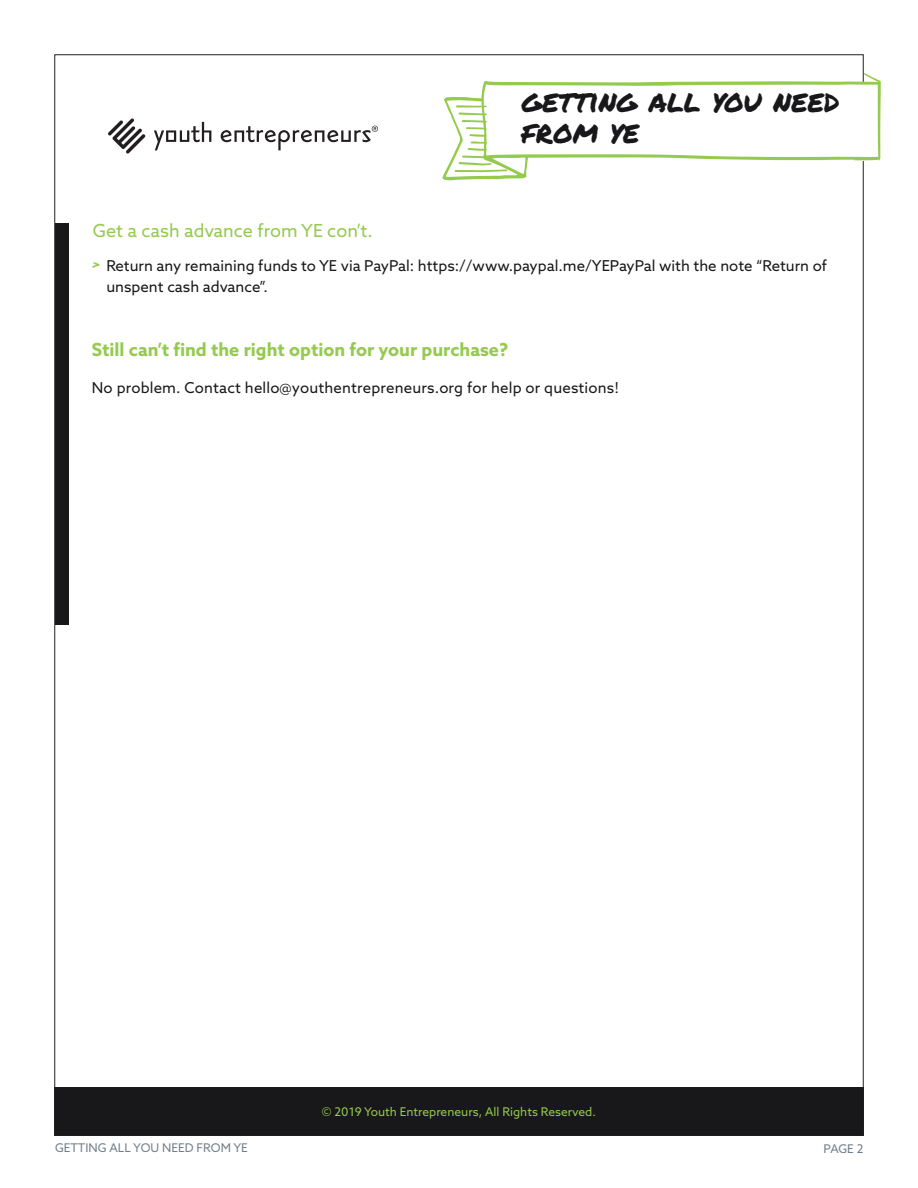
<style>
.page{position:relative;width:918px;height:1188px;background:#fff}
.page>*{position:absolute;margin:0;border:0;box-sizing:border-box;transform-origin:0 0}
.Title_-_Overview{font:31.5px/31.5px "Permanent Marker";color:#181719}
.Subhead_-_Regular{font:700 18px "Azo Sans";color:#94ca4e}
.Subhead_-_Regular-2{font:18px "Azo Sans";color:#94ca4e}
.Subhead_-_Regular-3{font:15px/21px "Azo Sans";color:#181719}
.Copyright_Informatio{font:12px "Azo Sans";color:#94ca4e}
.Copyright_Informatio-2{font:12px "Azo Sans";color:#727f8a}
</style>
<div class="page">
<div style="left:54px;top:1088px;width:810px;height:48px;background:#181719"></div>
<div style="left:55px;top:223px;width:14px;height:401px;background:#181719"></div>
<svg style="left:442px;top:81px;width:422px;height:100px"></svg>
<svg style="left:863px;top:72px;width:18px;height:89px"></svg>
<svg style="left:108px;top:119px;width:37px;height:35px"></svg>
<svg style="left:154px;top:122px;width:57px;height:28px"></svg>
<svg style="left:221px;top:126px;width:157px;height:24px"></svg>
<p class="Subhead_-_Regular-2" style="left:93px;top:219px;width:282px">Get a cash advance from YE con’t.</p>
<p class="Title_-_Overview" style="left:522px;top:84px;width:320px">GETTING ALL YOU NEED<br>FROM YE</p>
<p class="Subhead_-_Regular-3" style="left:106px;top:255px;width:722px;text-indent:-14px"><sup>&gt;</sup> Return any remaining funds to YE via PayPal: https://www.paypal.me/YEPayPal with the note “Return of unspent cash advance”.</p>
<p class="Subhead_-_Regular" style="left:92px;top:337px;width:418px">Still can’t find the right option for your purchase?</p>
<p class="Subhead_-_Regular-3" style="left:92px;top:377px;width:529px">No problem. Contact hello@youthentrepreneurs.org for help or questions!</p>
<p class="Copyright_Informatio" style="left:322px;top:1104px;width:276px">© 2019 Youth Entrepreneurs, All Rights Reserved.</p>
<p class="Copyright_Informatio-2" style="left:55px;top:1140px;width:194px">GETTING ALL YOU NEED FROM YE</p>
<p class="Copyright_Informatio-2" style="left:823px;top:1141px;width:42px">PAGE 2</p>
</div>
